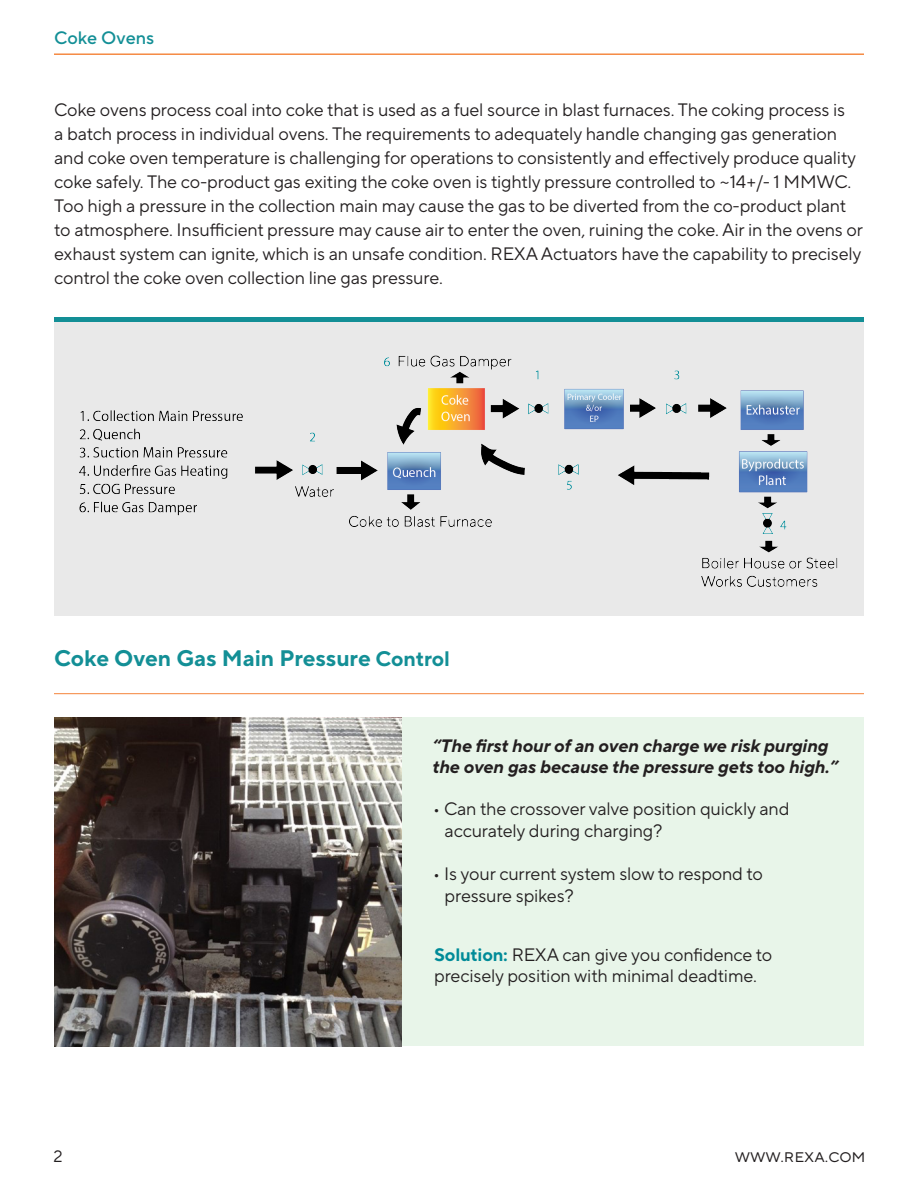
<style>
.page{position:relative;width:918px;height:1188px;background:#fff}
.page>*{position:absolute;margin:0;border:0;box-sizing:border-box;transform-origin:0 0}
.t1{font:700 22.5px "TT Norms Pro";color:#138f96}
.t2{font:18px/24px "TT Norms Pro";letter-spacing:-.01em;color:#231f20}
.t3{font:italic 700 18px/21.6px "TT Norms Pro";letter-spacing:-.01em;color:#231f20}
.t4{font:500 18px "TT Norms Pro";color:#138f96}
.t5{font:16.5px "TT Norms Pro";color:#231f20}
.s1{font-size:21px}
.s2{font-weight:700;color:#008b98}
</style>
<div class="page">
<hr style="left:54px;top:53px;width:810px;height:2px;background:#f58a43">
<div style="left:54px;top:322px;width:810px;height:294px;background:#e9e9e9"></div>
<div style="left:54px;top:317px;width:810px;height:5px;background:#138f96"></div>
<img style="left:79px;top:355px;width:759px;height:232px">
<hr style="left:54px;top:693px;width:810px;height:1px;background:#f58a43">
<div style="left:73px;top:718px;width:791px;height:328px;background:#e8f5e9"></div>
<img style="left:54px;top:718px;width:348px;height:328px">
<p class="t4" style="left:54px;top:24px;width:101px">Coke Ovens</p>
<p class="t2" style="left:54px;top:97px;width:810px">Coke ovens process coal into coke that is used as a fuel source in blast furnaces. The coking process is<br>a batch process in individual ovens. The requirements to adequately handle changing gas generation and coke oven temperature is challenging for operations to consistently and effectively produce quality coke safely. The co-product gas exiting the coke oven is tightly pressure controlled to ~14+/- 1 MMWC.<br>Too high a pressure in the collection main may cause the gas to be diverted from the co-product plant to atmosphere. Insufficient pressure may cause air to enter the oven, ruining the coke. Air in the ovens or exhaust system can ignite, which is an unsafe condition. REXA Actuators have the capability to precisely control the coke oven collection line gas pressure.</p>
<p class="t1" style="left:54px;top:641px;width:397px">Coke Oven Gas Main Pressure <span class="s1">Control</span></p>
<p class="t3" style="left:432px;top:734px;width:407px">“The first hour of an oven charge we risk purging the oven gas because the pressure gets too high.”</p>
<p class="t2" style="left:433px;top:797px;width:358px">• Can the crossover valve position quickly and</p>
<p class="t2" style="left:445px;top:818px;width:219px">accurately during charging?</p>
<p class="t2" style="left:433px;top:862px;width:332px">• Is your current system slow to respond to</p>
<p class="t2" style="left:445px;top:883px;width:131px">pressure spikes?</p>
<p class="t2" style="left:434px;top:943px;width:340px;line-height:21.6px"><span class="s2">Solution:</span> REXA can give you confidence to precisely position with minimal deadtime.</p>
<p class="t5" style="left:54px;top:1144px;width:11px">2</p>
<p class="t5" style="left:735px;top:1145px;width:132px">www.rexa.com</p>
</div>
